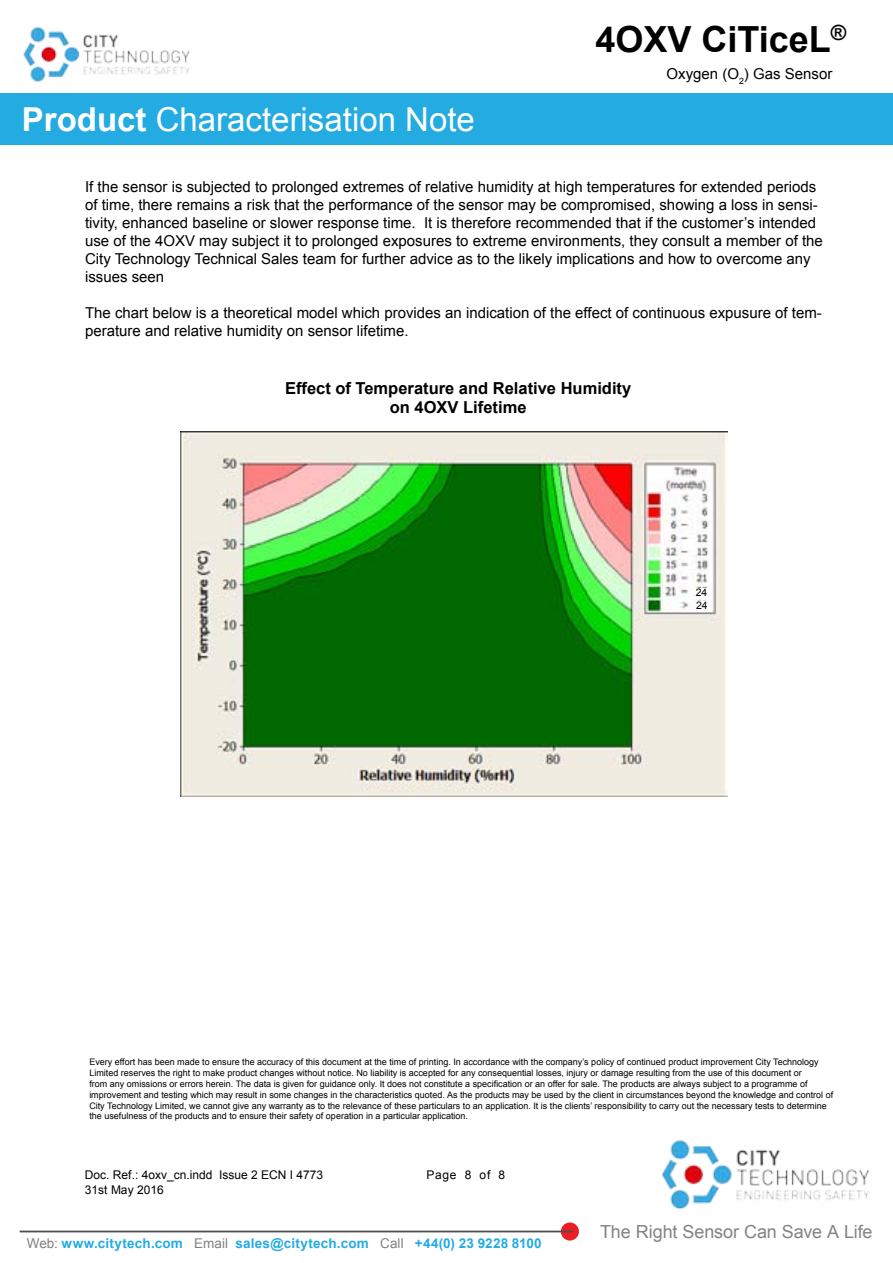
<style>
.page{position:relative;width:893px;height:1263px;background:#fff}
.page>*{position:absolute;margin:0;border:0;box-sizing:border-box;transform-origin:0 0}
.t1{font:700 36px "Arial";color:#000}
.t2{font:33px "Arial";color:#fff}
.t3{font:18px "Arial";letter-spacing:-.005em;color:#818386}
.t4{font:700 16.5px/19.8px "Arial";color:#000;text-align:center}
.t5{font:15px/18px "Arial";color:#000}
.t6{font:700 13.5px "Arial";letter-spacing:.015em;color:#24abe2}
.t7{font:12px "Arial";color:#000}
.t8{font:10.5px/13.4px "Arial";color:#000}
.t9{font:9px/10.8px "Arial";color:#000}
.s1{font-weight:700}
.s2{font-weight:400;color:#808181}
</style>
<div class="page">
<img style="left:23px;top:26px;width:167px;height:56px">
<div style="left:0;top:93px;width:893px;height:51px;background:#24abe2"></div>
<img style="left:661px;top:1140px;width:209px;height:70px">
<div style="left:561px;top:1222px;width:18px;height:18px;background:#ed1d24;border-radius:50%"></div>
<hr style="left:20px;top:1230px;width:553px;height:2px;background:#4d4d4f">
<img style="left:180px;top:432px;width:548px;height:365px">
<div style="left:696px;top:588px;width:15px;height:10px;background:#fff"></div>
<div style="left:696px;top:601px;width:15px;height:11px;background:#fff"></div>
<h2 class="t2" style="left:22px;top:98px;width:454px"><span class="s1">Product</span> Characterisation Note</h2>
<h1 class="t1" style="left:595px;top:15px;width:252px">4OXV CiTiceL<sup>®</sup></h1>
<h3 class="t5" style="left:667px;top:65px;width:167px">Oxygen (O<sub>2</sub>) Gas Sensor</h3>
<p class="t5" style="left:85px;top:177px;width:739px">If the sensor is subjected to prolonged extremes of relative humidity at high temperatures for extended periods of time, there remains a risk that the performance of the sensor may be compromised, showing a loss in sensi&shy;tivity, enhanced baseline or slower response time. It is therefore recommended that if the customer’s intended use of the 4OXV may subject it to prolonged exposures to extreme environments, they consult a member of the City Technology Technical Sales team for further advice as to the likely implications and how to overcome any issues seen</p>
<h3 class="t5" style="left:85px;top:303px;width:738px">The chart below is a theoretical model which provides an indication of the effect of continuous expusure of tem&shy;perature and relative humidity on sensor lifetime.</h3>
<h3 class="t4" style="left:285px;top:378px;width:348px">Effect of Temperature and Relative Humidity on 4OXV Lifetime</h3>
<p class="t8" style="left:696px;top:585px;width:14px">24<br>24</p>
<p class="t9" style="left:89px;top:1057px;width:745px">Every effort has been made to ensure the accuracy of this document at the time of printing. In accordance with the company’s policy of continued product improvement City Technology Limited reserves the right to make product changes without notice. No liability is accepted for any consequential losses, injury or damage resulting from the use of this document or<br>from any omissions or errors herein. The data is given for guidance only. It does not constitute a specification or an offer for sale. The products are always subject to a programme of improvement and testing which may result in some changes in the characteristics quoted. As the products may be used by the client in circumstances beyond the knowledge and control of City Technology Limited, we cannot give any warranty as to the relevance of these particulars to an application. It is the clients’ responsibility to carry out the necessary tests to determine the usefulness of the products and to ensure their safety of operation in a particular application.</p>
<h3 class="t7" style="left:85px;top:1167px;width:240px">Doc. Ref.: 4oxv_cn.indd Issue 2 ECN I 4773</h3>
<h3 class="t7" style="left:426px;top:1167px;width:80px">Page 8 of 8</h3>
<h3 class="t7" style="left:85px;top:1181px;width:80px">31st May 2016</h3>
<h3 class="t6" style="left:27px;top:1234px;width:516px"><span class="s2">Web:</span> www.citytech.com <span class="s2">Email</span> sales@citytech.com <span class="s2">Call</span> +44(0) 23 9228 8100</h3>
<h3 class="t3" style="left:600px;top:1220px;width:274px">The Right Sensor Can Save A Life</h3>
</div>
